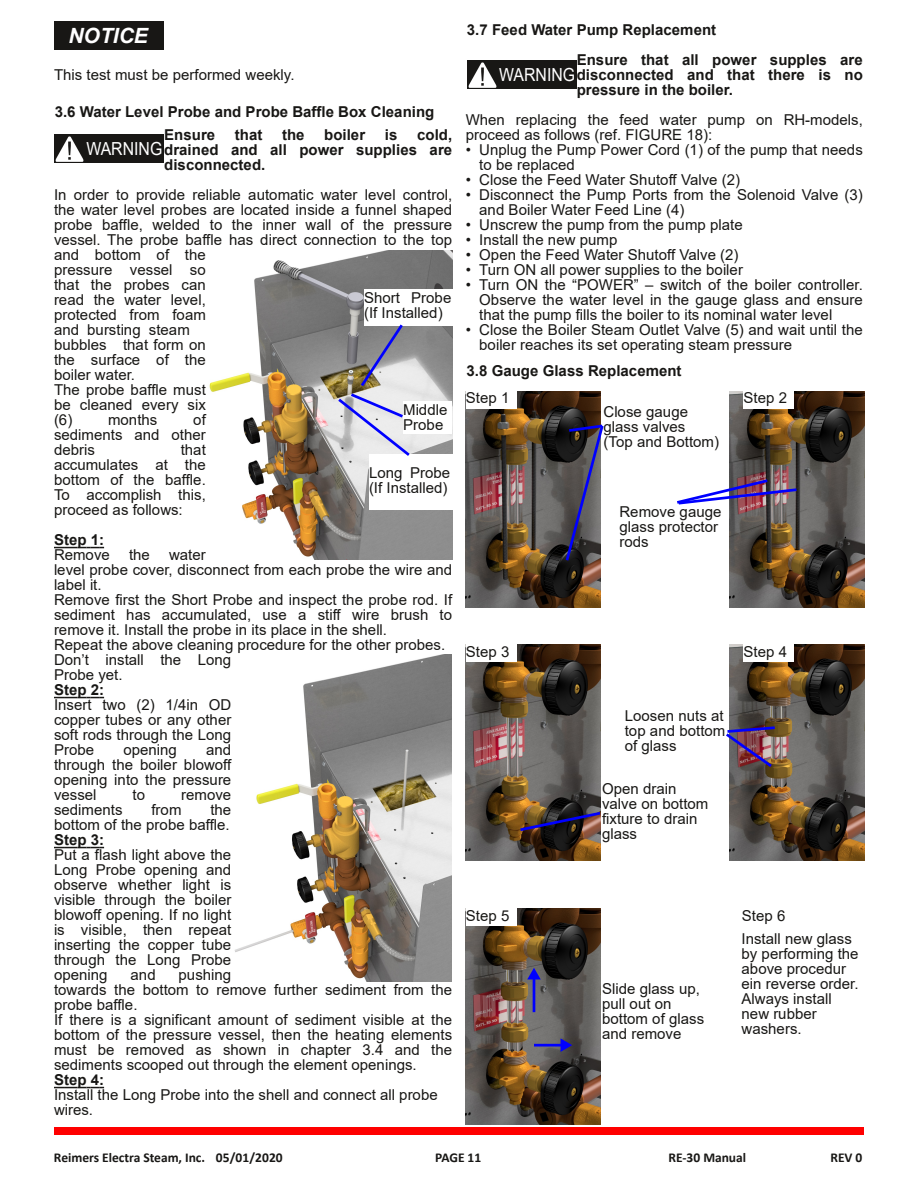
<style>
.page{position:relative;width:918px;height:1188px;background:#fff}
.page>*{position:absolute;margin:0;border:0;box-sizing:border-box;transform-origin:0 0}
.t1{font:italic 700 21px "Arial";color:#fff}
.t2{font:18px "Arial";color:#fff;scale:.88 1}
.t3{font:15px/15px "Arial";letter-spacing:.005em;color:#181715}
.t4{font:700 15px/15px "Arial";letter-spacing:.005em;color:#181715;text-align:justify}
.t5{font:700 13.5px "Calibri";color:#181715}
</style>
<div class="page">
<div style="left:54px;top:1127px;width:810px;height:7px;background:#f00"></div>
<svg style="left:54px;top:547px;width:50px;height:1px"></svg>
<svg style="left:54px;top:697px;width:50px;height:1px"></svg>
<svg style="left:54px;top:847px;width:50px;height:1px"></svg>
<svg style="left:54px;top:1087px;width:50px;height:1px"></svg>
<img style="left:730px;top:392px;width:134px;height:216px">
<img style="left:209px;top:250px;width:243px;height:310px">
<div style="left:364px;top:289px;width:88px;height:37px;background:#fff"></div>
<div style="left:369px;top:454px;width:83px;height:55px;background:#fff"></div>
<div style="left:403px;top:402px;width:49px;height:32px;background:#fff"></div>
<svg style="left:335px;top:322px;width:78px;height:137px"></svg>
<img style="left:234px;top:655px;width:218px;height:327px">
<img style="left:466px;top:392px;width:134px;height:216px">
<svg style="left:564px;top:423px;width:40px;height:140px"></svg>
<img style="left:677px;top:477px;width:122px;height:29px">
<div style="left:466px;top:391px;width:51px;height:18px;background:#fff"></div>
<div style="left:743px;top:391px;width:51px;height:18px;background:#fff"></div>
<div style="left:54px;top:135px;width:109px;height:28px;background:#181715"></div>
<div style="left:54px;top:22px;width:109px;height:28px;background:#181715"></div>
<img style="left:56px;top:136px;width:28px;height:25px">
<div style="left:467px;top:61px;width:109px;height:28px;background:#181715"></div>
<img style="left:468px;top:63px;width:29px;height:25px">
<img style="left:730px;top:644px;width:134px;height:216px">
<img style="left:466px;top:644px;width:134px;height:216px">
<svg style="left:517px;top:810px;width:84px;height:23px"></svg>
<img style="left:726px;top:725px;width:52px;height:45px">
<div style="left:466px;top:644px;width:51px;height:18px;background:#fff"></div>
<div style="left:743px;top:644px;width:51px;height:18px;background:#fff"></div>
<img style="left:466px;top:908px;width:134px;height:216px">
<hr style="left:533px;top:976px;width:2px;height:36px;background:#00f">
<svg style="left:527px;top:968px;width:14px;height:11px"></svg>
<hr style="left:534px;top:1044px;width:30px;height:3px;background:#00f">
<svg style="left:561px;top:1038px;width:11px;height:14px"></svg>
<div style="left:466px;top:908px;width:51px;height:18px;background:#fff"></div>
<h1 class="t1" style="left:69px;top:24px;width:81px">NOTICE</h1>
<p class="t3" style="left:54px;top:67px;width:242px">This test must be performed weekly.</p>
<p class="t4" style="left:55px;top:104px;width:381px">3.6 Water Level Probe and Probe Baffle Box Cleaning</p>
<p class="t4" style="left:164px;top:127px;width:289px;text-indent:253px">cold, drained and all power supplies are disconnected.</p>
<p class="t3" style="left:54px;top:187px;width:400px">In order to provide reliable automatic water level control, the water level probes are located inside a funnel shaped probe baffle, welded to the inner wall of the pressure vessel. The probe baffle has direct connection to the top and bottom of the<br>pressure vessel so<br>that the probes can<br>read the water level,<br>protected from foam<br>and bursting steam<br>bubbles that form on<br>the surface of the<br>boiler water.<br>The probe baffle must<br>be cleaned every six<br>(6) months</p>
<p class="t4" style="left:164px;top:127px;width:52px">Ensure</p>
<p class="t4" style="left:235px;top:127px;width:29px">that</p>
<p class="t4" style="left:282px;top:127px;width:24px">the</p>
<p class="t4" style="left:324px;top:127px;width:42px">boiler</p>
<p class="t4" style="left:385px;top:127px;width:14px">is</p>
<p class="t2" style="left:86px;top:139px;width:88px">WARNING</p>
<p class="t3" style="left:364px;top:291px;width:89px">Short Probe (If Installed)</p>
<p class="t3" style="left:403px;top:402px;width:46px">Middle<br>Probe</p>
<p class="t3" style="left:54px;top:412px;width:153px;text-align:justify;text-indent:139px">of sediments and other debris</p>
<p class="t3" style="left:54px;top:442px;width:153px;text-align:justify;text-indent:127px">that accumulates at the bottom of the baffle.<br>To accomplish this, proceed as follows:</p>
<p class="t4" style="left:54px;top:532px;width:52px">Step 1:</p>
<p class="t3" style="left:54px;top:547px;width:57px">Remove</p>
<p class="t3" style="left:129px;top:547px;width:22px">the</p>
<p class="t3" style="left:369px;top:465px;width:83px">Long Probe (If Installed)</p>
<p class="t3" style="left:54px;top:547px;width:400px;text-indent:115px">water<br>level probe cover, disconnect from each probe the wire and label it.<br>Remove first the Short Probe and inspect the probe rod. If sediment has accumulated, use a stiff wire brush to remove it. Install the probe in its place in the shell.<br>Repeat the above cleaning procedure for the other probes.<br>Don’t install the Long<br>Probe yet.</p>
<p class="t4" style="left:54px;top:682px;width:52px">Step 2:</p>
<p class="t3" style="left:54px;top:697px;width:179px;text-align:justify">Insert two (2) 1/4in OD copper tubes or any other soft rods through the Long Probe</p>
<p class="t3" style="left:54px;top:742px;width:179px;text-align:justify;text-indent:152px">and through the boiler blowoff opening into the pressure vessel</p>
<p class="t3" style="left:123px;top:742px;width:55px">opening</p>
<p class="t3" style="left:133px;top:787px;width:14px">to</p>
<p class="t3" style="left:181px;top:787px;width:52px">remove</p>
<p class="t3" style="left:54px;top:802px;width:70px">sediments</p>
<p class="t3" style="left:151px;top:802px;width:32px">from</p>
<p class="t3" style="left:54px;top:802px;width:179px;text-align:right">the<br>bottom of the probe baffle.</p>
<p class="t4" style="left:54px;top:832px;width:52px">Step 3:</p>
<p class="t3" style="left:54px;top:847px;width:179px;text-align:justify">Put a flash light above the Long Probe opening and observe whether light is visible through the boiler blowoff opening. If no light is visible, then repeat inserting the copper tube through the Long Probe opening</p>
<p class="t3" style="left:54px;top:967px;width:400px;text-indent:125px">pushing<br>towards the bottom to remove further sediment from the probe baffle.<br>If there is a significant amount of sediment visible at the bottom of the pressure vessel, then the heating elements must be removed as shown in chapter 3.4 and the sediments scooped out through the element openings.</p>
<p class="t4" style="left:54px;top:1072px;width:52px">Step 4:</p>
<p class="t3" style="left:54px;top:1087px;width:385px">Install the Long Probe into the shell and connect all probe wires.</p>
<p class="t3" style="left:131px;top:967px;width:27px">and</p>
<p class="t4" style="left:467px;top:22px;width:251px">3.7 Feed Water Pump Replacement</p>
<p class="t4" style="left:577px;top:52px;width:288px">Ensure that all power supples are disconnected and that there is no pressure in the boiler.</p>
<p class="t3" style="left:466px;top:112px;width:399px">When replacing the feed water pump on RH-models, proceed as follows (ref. FIGURE 18):</p>
<p class="t3" style="left:479px;top:142px;width:385px;text-indent:-14px">• Unplug the Pump Power Cord (1) of the pump that needs to be replaced</p>
<p class="t3" style="left:466px;top:172px;width:276px">• Close the Feed Water Shutoff Valve (2)</p>
<p class="t3" style="left:479px;top:187px;width:385px;text-indent:-14px">• Disconnect the Pump Ports from the Solenoid Valve (3) and Boiler Water Feed Line (4)</p>
<p class="t3" style="left:466px;top:217px;width:278px">• Unscrew the pump from the pump plate</p>
<p class="t3" style="left:466px;top:232px;width:153px">• Install the new pump</p>
<p class="t3" style="left:466px;top:247px;width:274px">• Open the Feed Water Shutoff Valve (2)</p>
<p class="t3" style="left:466px;top:262px;width:279px">• Turn ON all power supplies to the boiler</p>
<p class="t3" style="left:479px;top:277px;width:385px;text-align:justify;text-indent:-14px">• Turn ON the “POWER” – switch of the boiler controller.<br>Observe the water level in the gauge glass and ensure that the pump fills the boiler to its nominal water level</p>
<p class="t3" style="left:479px;top:322px;width:385px;text-indent:-14px">• Close the Boiler Steam Outlet Valve (5) and wait until the boiler reaches its set operating steam pressure</p>
<p class="t2" style="left:499px;top:65px;width:88px">WARNING</p>
<p class="t4" style="left:466px;top:363px;width:217px">3.8 Gauge Glass Replacement</p>
<p class="t3" style="left:604px;top:404px;width:117px">Close gauge glass valves<br>(Top and Bottom)</p>
<p class="t3" style="left:466px;top:390px;width:45px">Step 1</p>
<p class="t3" style="left:743px;top:390px;width:45px">Step 2</p>
<p class="t3" style="left:619px;top:505px;width:104px">Remove gauge glass protector rods</p>
<p class="t3" style="left:466px;top:644px;width:45px">Step 3</p>
<p class="t3" style="left:743px;top:644px;width:45px">Step 4</p>
<p class="t3" style="left:625px;top:709px;width:102px;text-align:justify">Loosen nuts at top and bottom of glass</p>
<p class="t3" style="left:602px;top:781px;width:108px">Open drain valve on bottom fixture to drain glass</p>
<p class="t3" style="left:466px;top:908px;width:45px">Step 5</p>
<p class="t3" style="left:742px;top:908px;width:45px">Step 6</p>
<p class="t3" style="left:602px;top:981px;width:104px">Slide glass up, pull out on bottom of glass and remove</p>
<p class="t3" style="left:742px;top:931px;width:119px">Install new glass by performing the above procedur ein reverse order.<br>Always install new rubber washers.</p>
<p class="t5" style="left:54px;top:1152px;width:230px">Reimers Electra Steam, Inc. 05/01/2020</p>
<p class="t5" style="left:435px;top:1152px;width:48px">PAGE 11</p>
<p class="t5" style="left:668px;top:1152px;width:79px">RE‐30 Manual</p>
<p class="t5" style="left:830px;top:1152px;width:34px">REV 0</p>
</div>
